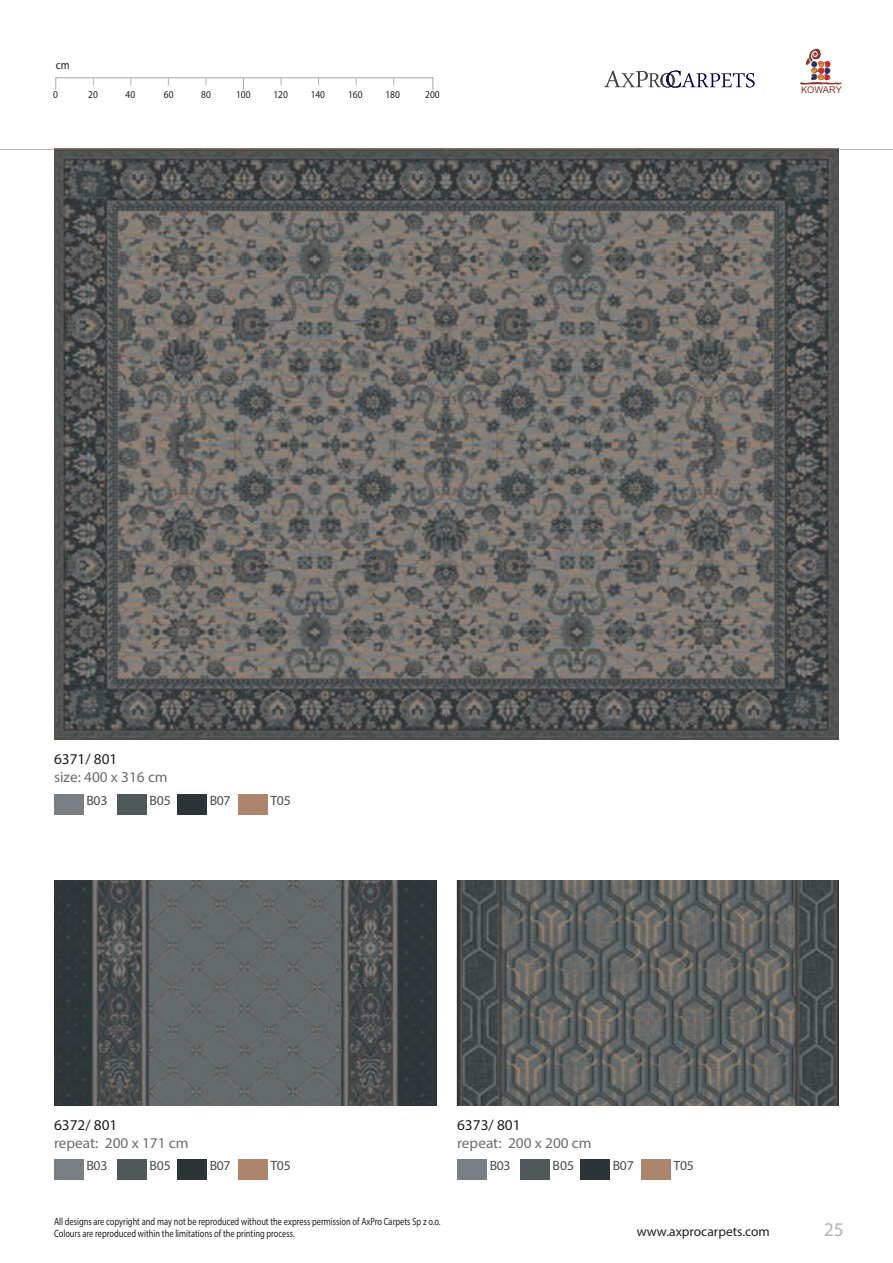
<style>
.page{position:relative;width:893px;height:1263px;background:#fff}
.page>*{position:absolute;margin:0;border:0;box-sizing:border-box;transform-origin:0 0}
.t1{font:19.5px "Myriad Pro";color:#b2b3b7}
.t2{font:15px "Myriad Pro";color:#6c6d70}
.t3{font:15px "Myriad Pro";color:#231f20}
.t4{font:13.5px "Myriad Pro";letter-spacing:-.025em;color:#4b4c4d}
.t5{font:13.5px "Myriad Pro";color:#231f20}
.t6{font:12px "Myriad Pro";color:#231f20;scale:.89 1}
.t7{font:10.5px/12.6px "Myriad Pro";color:#231f20;scale:.8 1}
.t8{font:10.5px "Myriad Pro";color:#231f20;scale:.9 1}
.t9{font:9.3px "Arial";color:#893a2f}
</style>
<div class="page">
<hr style="left:0;top:149px;width:893px;height:1px;background:#bdbdbd">
<div style="left:55px;top:77px;width:378px;height:13px;border:1px solid #b2b3b7"></div>
<svg style="left:243px;top:78px;width:1px;height:12px"></svg>
<svg style="left:604px;top:71px;width:151px;height:17px"></svg>
<svg style="left:800px;top:49px;width:42px;height:36px"></svg>
<img style="left:457px;top:880px;width:382px;height:226px">
<img style="left:54px;top:880px;width:382px;height:226px">
<img style="left:54px;top:149px;width:785px;height:591px">
<div style="left:238px;top:1159px;width:29px;height:21px;background:#ac856c"></div>
<div style="left:238px;top:794px;width:29px;height:21px;background:#ac856c"></div>
<div style="left:641px;top:1159px;width:29px;height:21px;background:#ac856c"></div>
<div style="left:117px;top:1159px;width:29px;height:20px;background:#4f5959"></div>
<div style="left:117px;top:794px;width:29px;height:21px;background:#4f5959"></div>
<div style="left:520px;top:1159px;width:29px;height:20px;background:#4f5959"></div>
<div style="left:54px;top:1159px;width:29px;height:21px;background:#797f83"></div>
<div style="left:54px;top:794px;width:29px;height:21px;background:#797f83"></div>
<div style="left:457px;top:1159px;width:30px;height:21px;background:#797f83"></div>
<div style="left:177px;top:1159px;width:30px;height:21px;background:#2b3437"></div>
<div style="left:177px;top:794px;width:30px;height:21px;background:#2b3437"></div>
<div style="left:580px;top:1159px;width:30px;height:21px;background:#2b3437"></div>
<p class="t6" style="left:56px;top:57px;width:17px">cm</p>
<p class="t8" style="left:53px;top:88px;width:7px">0</p>
<p class="t8" style="left:88px;top:88px;width:12px">20</p>
<p class="t8" style="left:126px;top:88px;width:12px">40</p>
<p class="t8" style="left:164px;top:88px;width:12px">60</p>
<p class="t8" style="left:201px;top:88px;width:12px">80</p>
<p class="t8" style="left:236px;top:88px;width:18px">100</p>
<p class="t8" style="left:273px;top:88px;width:18px">120</p>
<p class="t8" style="left:311px;top:88px;width:17px">140</p>
<p class="t8" style="left:348px;top:88px;width:18px">160</p>
<p class="t8" style="left:385px;top:88px;width:18px">180</p>
<p class="t8" style="left:425px;top:88px;width:18px">200</p>
<p class="t9" style="left:801px;top:84px;width:42px">KOWARY</p>
<h2 class="t3" style="left:54px;top:750px;width:65px">6371/ 801</h2>
<h2 class="t2" style="left:54px;top:768px;width:115px">size: 400 x 316 cm</h2>
<p class="t4" style="left:87px;top:792px;width:22px">B03</p>
<p class="t4" style="left:149px;top:792px;width:23px">B05</p>
<p class="t4" style="left:210px;top:792px;width:22px">B07</p>
<p class="t4" style="left:270px;top:792px;width:22px">T05</p>
<h2 class="t3" style="left:54px;top:1115px;width:65px">6372/ 801</h2>
<h2 class="t2" style="left:54px;top:1133px;width:136px">repeat: 200 x 171 cm</h2>
<h2 class="t3" style="left:457px;top:1115px;width:65px">6373/ 801</h2>
<h2 class="t2" style="left:457px;top:1133px;width:136px">repeat: 200 x 200 cm</h2>
<p class="t4" style="left:87px;top:1157px;width:22px">B03</p>
<p class="t4" style="left:553px;top:1157px;width:23px">B05</p>
<p class="t4" style="left:149px;top:1157px;width:23px">B05</p>
<p class="t4" style="left:674px;top:1157px;width:22px">T05</p>
<p class="t4" style="left:210px;top:1157px;width:22px">B07</p>
<p class="t4" style="left:490px;top:1157px;width:22px">B03</p>
<p class="t4" style="left:613px;top:1157px;width:22px">B07</p>
<p class="t4" style="left:270px;top:1157px;width:22px">T05</p>
<p class="t7" style="left:54px;top:1215px;width:485px">All designs are copyright and may not be reproduced without the express permission of AxPro Carpets Sp z o.o.<br>Colours are reproduced within the limitations of the printing process.</p>
<p class="t5" style="left:637px;top:1223px;width:135px">www.axprocarpets.com</p>
<h1 class="t1" style="left:824px;top:1217px;width:22px">25</h1>
</div>
